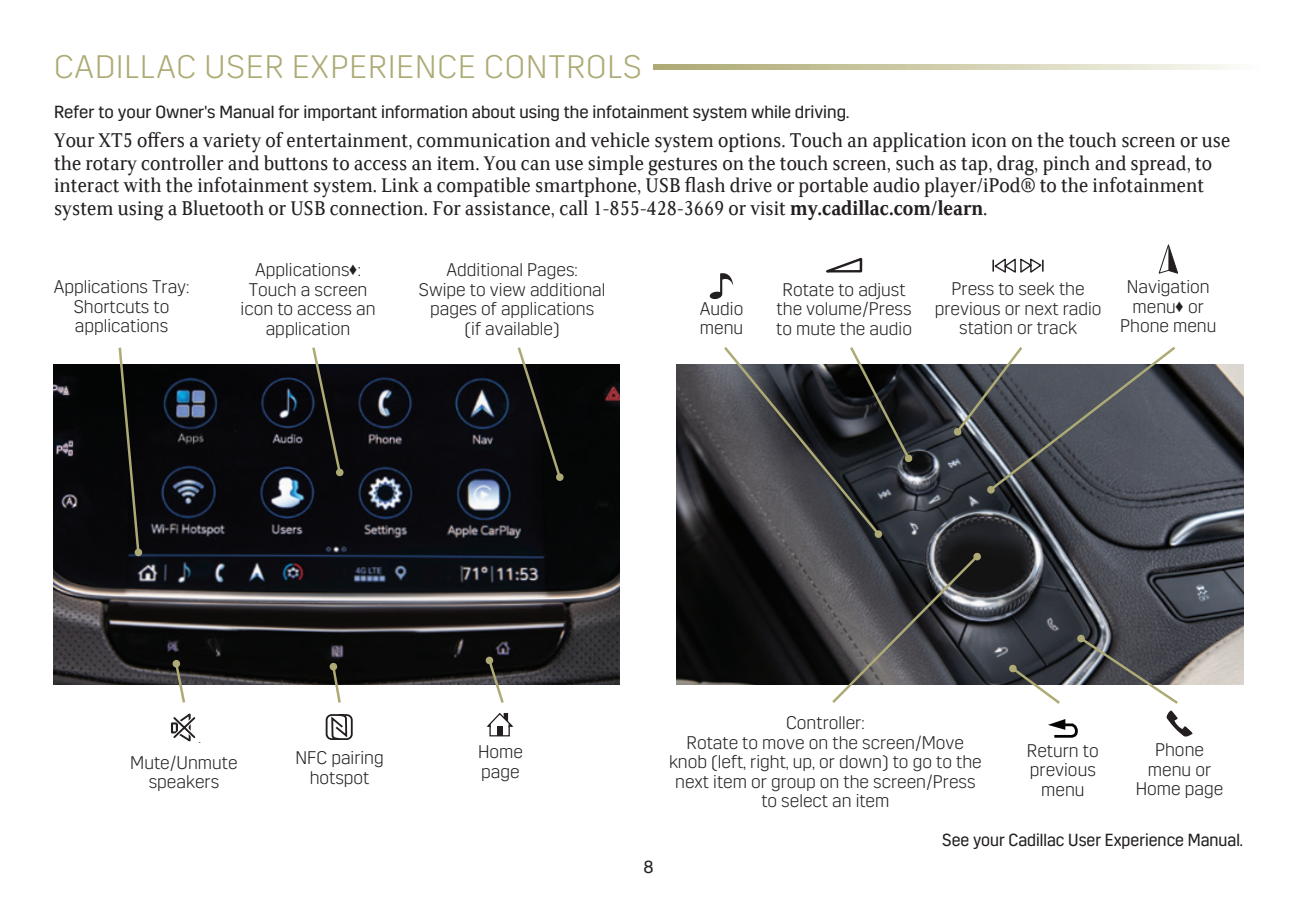
<style>
.page{position:relative;width:1297px;height:900px;background:#fff}
.page>*{position:absolute;margin:0;border:0;box-sizing:border-box;transform-origin:0 0}
.caddy_gold_subhead{font:300 32.5px "Cadillac Sans";letter-spacing:.03em;color:#adaa75}
.caddy_BODY_8_6{font:21.5px/22.5px "Cadillac Serif";color:#231f20;scale:.96 1}
.caddy_callout{font:300 18.25px/19.5px "Cadillac Sans";color:#231f20;text-align:center}
.caddy_new_note{font:17.5px "Cadillac Sans";color:#231f20}
.caddy_see_section{font:17.5px "Cadillac Sans";color:#231f20;scale:.93 1}
.s1{font-weight:600}
.s2{font-family:"Arial Narrow";font-weight:400;font-size:17.5px}
</style>
<div class="page">
<img style="left:53px;top:365px;width:566px;height:320px">
<img style="left:676px;top:365px;width:566px;height:320px">
<svg style="left:170px;top:714px;width:26px;height:28px"></svg>
<svg style="left:325px;top:714px;width:27px;height:26px"></svg>
<svg style="left:486px;top:713px;width:27px;height:24px"></svg>
<svg style="left:826px;top:258px;width:36px;height:15px"></svg>
<svg style="left:992px;top:259px;width:51px;height:14px"></svg>
<svg style="left:1158px;top:245px;width:19px;height:29px"></svg>
<svg style="left:709px;top:273px;width:24px;height:26px"></svg>
<svg style="left:653px;top:65px;width:578px;height:5px;background:#d1ceaf"></svg>
<svg style="left:721px;top:347px;width:191px;height:191px;background:#48494c"></svg>
<svg style="left:1008px;top:634px;width:184px;height:104px"></svg>
<svg style="left:1008px;top:664px;width:8px;height:9px"></svg>
<svg style="left:829px;top:552px;width:152px;height:151px;background:#5d5d5f"></svg>
<svg style="left:952px;top:346px;width:225px;height:148px;background:#61656a"></svg>
<svg style="left:117px;top:347px;width:26px;height:210px;background:#292925"></svg>
<svg style="left:485px;top:656px;width:20px;height:47px"></svg>
<svg style="left:172px;top:659px;width:15px;height:44px"></svg>
<svg style="left:329px;top:662px;width:13px;height:41px"></svg>
<svg style="left:310px;top:347px;width:34px;height:130px;background:#333332"></svg>
<svg style="left:515px;top:347px;width:49px;height:134px;background:#2e2e2d"></svg>
<p class="caddy_gold_subhead" style="left:54px;top:49px;width:589px">CADILLAC USER EXPERIENCE CONTROLS</p>
<p class="caddy_new_note" style="left:54px;top:102px;width:796px">Refer to your Owner's Manual for important information about using the infotainment system while driving.</p>
<p class="caddy_BODY_8_6" style="left:54px;top:128px;width:1226px">Your XT5 offers a variety of entertainment, communication and vehicle system options. Touch an application icon on the touch screen or use the rotary controller and buttons to access an item. You can use simple gestures on the touch screen, such as tap, drag, pinch and spread, to interact with the infotainment system. Link a compatible smartphone, USB flash drive or portable audio player/iPod® to the infotainment system using a Bluetooth or USB connection. For assistance, call 1-855-428-3669 or visit <span class="s1">my.cadillac.com/learn</span>.</p>
<p class="caddy_callout" style="left:54px;top:277px;width:137px">Applications Tray:<br>Shortcuts to applications</p>
<p class="caddy_callout" style="left:240px;top:260px;width:136px">Applications<span class="s2">♦</span>:<br>Touch a screen icon to access an application</p>
<p class="caddy_callout" style="left:419px;top:260px;width:188px">Additional Pages:<br>Swipe to view additional pages of applications<br>(if available)</p>
<p class="caddy_callout" style="left:699px;top:299px;width:45px;text-align:left">Audio menu</p>
<p class="caddy_callout" style="left:776px;top:280px;width:137px">Rotate to adjust the volume/Press to mute the audio</p>
<p class="caddy_callout" style="left:934px;top:279px;width:168px">Press to seek the previous or next radio station or track</p>
<p class="caddy_callout" style="left:1119px;top:277px;width:98px">Navigation menu<span class="s2">♦</span> or<br>Phone menu</p>
<p class="caddy_callout" style="left:130px;top:753px;width:109px">Mute/Unmute speakers</p>
<p class="caddy_callout" style="left:295px;top:748px;width:90px">NFC pairing hotspot</p>
<p class="caddy_callout" style="left:478px;top:742px;width:46px;text-align:left">Home page</p>
<p class="caddy_new_note" style="left:643px;top:857px;width:12px">8</p>
<p class="caddy_callout" style="left:669px;top:713px;width:314px">Controller:<br>Rotate to move on the screen/Move knob (left, right, up, or down) to go to the next item or group on the screen/Press to select an item</p>
<p class="caddy_callout" style="left:1026px;top:741px;width:73px">Return to previous menu</p>
<p class="caddy_callout" style="left:1135px;top:740px;width:89px">Phone menu or<br>Home page</p>
<p class="caddy_see_section" style="left:941px;top:830px;width:325px">See your Cadillac User Experience Manual.</p>
</div>
